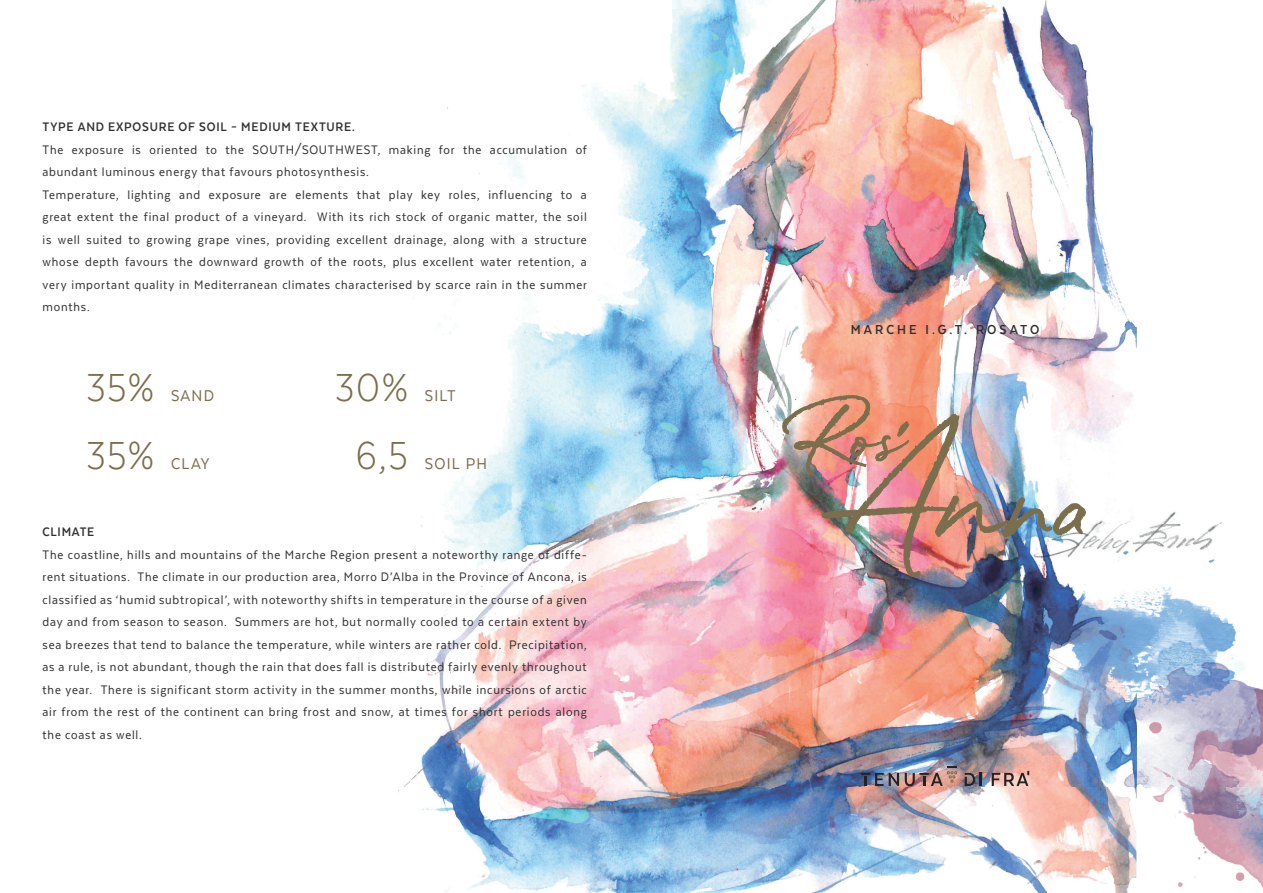
<style>
.page{position:relative;width:1263px;height:893px;background:#fff}
.page>*{position:absolute;margin:0;border:0;box-sizing:border-box;transform-origin:0 0}
.t1{font:300 45px "Texta Narrow";color:#7a6e4d}
.t2{font:18px "Texta Narrow";letter-spacing:.065em;color:#7a6e4d}
.t3{font:700 15px "Texta Narrow Alt";letter-spacing:.2em;color:#343133}
.t4{font:14.25px/22.5px "Texta Narrow";letter-spacing:.055em;color:#343133}
.t5{font:700 14.25px "Texta Narrow";letter-spacing:.055em;color:#343133}
</style>
<div class="page">
<img style="left:398px;top:0;width:865px;height:893px">
<svg style="left:889px;top:773px;width:10px;height:13px"></svg>
<svg style="left:965px;top:773px;width:16px;height:13px"></svg>
<svg style="left:861px;top:773px;width:22px;height:13px"></svg>
<svg style="left:992px;top:771px;width:37px;height:15px"></svg>
<svg style="left:905px;top:766px;width:52px;height:20px"></svg>
<img style="left:782px;top:395px;width:304px;height:182px">
<p class="t5" style="left:43px;top:120px;width:314px">TYPE AND EXPOSURE OF SOIL – MEDIUM TEXTURE.</p>
<p class="t4" style="left:43px;top:138px;width:546px">The exposure is oriented to the SOUTH/SOUTHWEST, making for the accumulation of abundant luminous energy that favours photosynthesis.<br>Temperature, lighting and exposure are elements that play key roles, influencing to a great extent the final product of a vineyard. With its rich stock of organic matter, the soil is well suited to growing grape vines, providing excellent drainage, along with a structure whose depth favours the downward growth of the roots, plus excellent water retention, a very important quality in Mediterranean climates characterised by scarce rain in the summer months.</p>
<h1 class="t1" style="left:86px;top:365px;width:70px">35%</h1>
<h1 class="t1" style="left:335px;top:365px;width:75px">30%</h1>
<h1 class="t1" style="left:86px;top:432px;width:70px">35%</h1>
<h1 class="t1" style="left:356px;top:432px;width:54px">6,5</h1>
<p class="t2" style="left:171px;top:387px;width:44px">SAND</p>
<p class="t2" style="left:425px;top:387px;width:33px">SILT</p>
<p class="t2" style="left:171px;top:454px;width:40px">CLAY</p>
<p class="t2" style="left:425px;top:454px;width:64px">SOIL PH</p>
<p class="t5" style="left:43px;top:525px;width:53px">CLIMATE</p>
<p class="t4" style="left:43px;top:543px;width:546px;text-align:justify">The coastline, hills and mountains of the Marche Region present a noteworthy range of diffe&shy;rent situations. The climate in our production area, Morro D’Alba in the Province of Ancona, is classified as ‘humid subtropical’, with noteworthy shifts in temperature in the course of a given day and from season to season. Summers are hot, but normally cooled to a certain extent by sea breezes that tend to balance the temperature, while winters are rather cold. Precipitation, as a rule, is not abundant, though the rain that does fall is distributed fairly evenly throughout the year. There is significant storm activity in the summer months, while incursions of arctic air from the rest of the continent can bring frost and snow, at times for short periods along the coast as well.</p>
<p class="t3" style="left:851px;top:322px;width:190px">MARCHE I.G.T. ROSATO</p>
</div>
